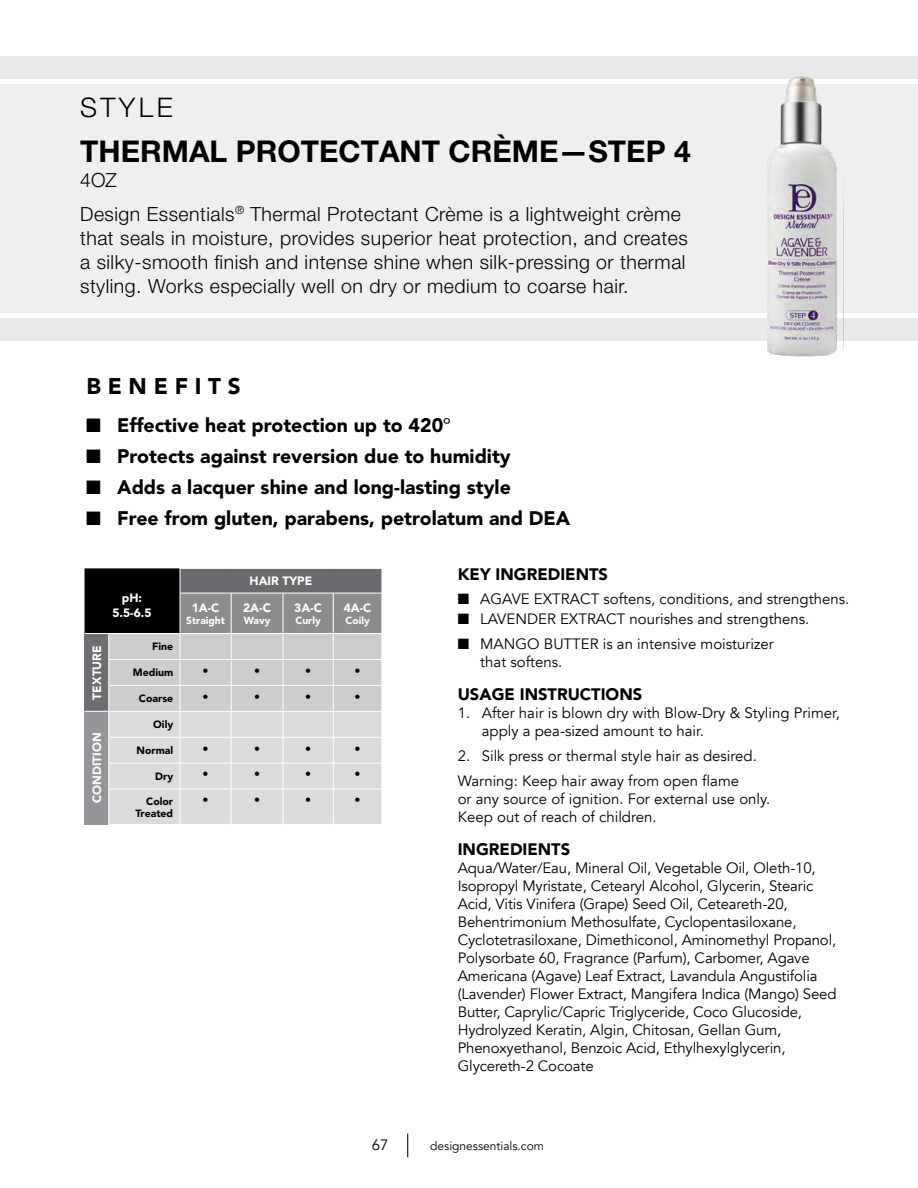
<style>
.page{position:relative;width:918px;height:1188px;background:#fff}
.page>*{position:absolute;margin:0;border:0;box-sizing:border-box;transform-origin:0 0}
.t1{font:700 30px "Helvetica Neue LT Pro";color:#000}
.t2{font:300 27px "Helvetica Neue LT Pro";letter-spacing:.125em;color:#000}
.t3{font:900 22.5px "Avenir";letter-spacing:.3em;color:#000}
.t4{font:300 19.5px/24px "Helvetica Neue LT Pro";letter-spacing:.025em;color:#000}
.t5{font:900 19.5px "Avenir";color:#000}
.t6{font:900 16.5px "Avenir";color:#000}
.t7{font:15px/18px "Avenir";letter-spacing:-.01em;color:#000}
.t8{font:900 12px/14.4px "Avenir";color:#fff;text-align:center}
.t9{font:12px "Avenir";color:#000}
.t10{font:12px "Helvetica Neue LT Std";color:#000}
.t11{font:900 10.5px/12px "Avenir";color:#000;text-align:right}
.t12{font:900 10.2px "Avenir";color:#fff}
.s1{font-weight:400}
</style>
<div class="page">
<svg style="left:407px;top:1134px;width:1px;height:23px"></svg>
<div style="left:0;top:84px;width:918px;height:229px;background:#f0efef"></div>
<div style="left:0;top:56px;width:918px;height:23px;background:#eae8e8"></div>
<div style="left:0;top:318px;width:918px;height:23px;background:#eae8e8"></div>
<img style="left:768px;top:76px;width:70px;height:281px">
<svg style="left:85px;top:568px;width:297px;height:256px;background:#b1b1b1"></svg>
<hr style="left:333px;top:763px;width:49px;height:1px;background:#fff">
<hr style="left:108px;top:789px;width:1px;height:35px;background:#fff">
<hr style="left:108px;top:789px;width:72px;height:1px;background:#fff">
<hr style="left:180px;top:789px;width:1px;height:35px;background:#fff">
<hr style="left:180px;top:789px;width:51px;height:1px;background:#fff">
<hr style="left:231px;top:789px;width:1px;height:35px;background:#fff">
<hr style="left:231px;top:789px;width:52px;height:1px;background:#fff">
<hr style="left:283px;top:789px;width:1px;height:35px;background:#fff">
<hr style="left:283px;top:789px;width:50px;height:1px;background:#fff">
<hr style="left:333px;top:789px;width:1px;height:35px;background:#fff">
<hr style="left:333px;top:789px;width:49px;height:1px;background:#fff">
<h2 class="t2" style="left:80px;top:91px;width:94px">STYLE</h2>
<h1 class="t1" style="left:80px;top:132px;width:612px">THERMAL PROTECTANT CRÈME—STEP 4</h1>
<h3 class="t4" style="left:80px;top:163px;width:602px;line-height:33.6px">4OZ<br>Design Essentials<sup>®</sup> Thermal Protectant Crème is a lightweight crème</h3>
<h3 class="t4" style="left:80px;top:225px;width:609px;text-align:justify">that seals in moisture, provides superior heat protection, and creates a silky-smooth finish and intense shine when silk-pressing or thermal styling. Works especially well on dry or medium to coarse hair.</h3>
<h3 class="t3" style="left:86px;top:373px;width:156px">BENEFITS</h3>
<h3 class="t5" style="left:86px;top:413px;width:366px">■ Effective heat protection up to 420<span class="s1">º</span></h3>
<h3 class="t5" style="left:86px;top:444px;width:426px">■ Protects against reversion due to humidity</h3>
<h3 class="t5" style="left:86px;top:475px;width:426px">■ Adds a lacquer shine and long-lasting style</h3>
<h3 class="t5" style="left:86px;top:506px;width:486px">■ Free from gluten, parabens, petrolatum and DEA</h3>
<p class="t8" style="left:113px;top:591px;width:41px">pH:<br>5.5-6.5</p>
<p class="t8" style="left:192px;top:600px;width:29px">1A-C</p>
<p class="t12" style="left:186px;top:614px;width:40px">Straight</p>
<p class="t8" style="left:250px;top:574px;width:64px">HAIR TYPE</p>
<p class="t8" style="left:243px;top:600px;width:29px">2A-C</p>
<p class="t12" style="left:244px;top:614px;width:28px">Wavy</p>
<p class="t8" style="left:294px;top:600px;width:29px">3A-C</p>
<p class="t12" style="left:295px;top:614px;width:27px">Curly</p>
<p class="t8" style="left:344px;top:600px;width:29px">4A-C</p>
<p class="t12" style="left:345px;top:614px;width:26px">Coily</p>
<p class="t8" style="left:90px;top:700px;width:56px;rotate:-90deg">TEXTURE</p>
<p class="t11" style="left:152px;top:641px;width:23px">Fine</p>
<p class="t11" style="left:133px;top:667px;width:42px">Medium</p>
<p class="t10" style="left:203px;top:663px;width:7px">•</p>
<p class="t10" style="left:254px;top:663px;width:7px">•</p>
<p class="t10" style="left:305px;top:663px;width:7px">•</p>
<p class="t10" style="left:355px;top:663px;width:7px">•</p>
<p class="t11" style="left:139px;top:693px;width:36px">Coarse</p>
<p class="t10" style="left:203px;top:689px;width:7px">•</p>
<p class="t10" style="left:254px;top:689px;width:7px">•</p>
<p class="t10" style="left:305px;top:689px;width:7px">•</p>
<p class="t10" style="left:355px;top:689px;width:7px">•</p>
<p class="t8" style="left:90px;top:803px;width:72px;rotate:-90deg">CONDITION</p>
<p class="t11" style="left:153px;top:719px;width:22px">Oily</p>
<p class="t11" style="left:137px;top:744px;width:38px">Normal</p>
<p class="t10" style="left:203px;top:741px;width:7px">•</p>
<p class="t10" style="left:254px;top:741px;width:7px">•</p>
<p class="t10" style="left:305px;top:741px;width:7px">•</p>
<p class="t10" style="left:355px;top:741px;width:7px">•</p>
<p class="t11" style="left:155px;top:770px;width:20px">Dry</p>
<p class="t10" style="left:203px;top:767px;width:7px">•</p>
<p class="t10" style="left:254px;top:767px;width:7px">•</p>
<p class="t10" style="left:305px;top:767px;width:7px">•</p>
<p class="t10" style="left:355px;top:767px;width:7px">•</p>
<p class="t11" style="left:136px;top:795px;width:39px">Color<br>Treated</p>
<p class="t10" style="left:203px;top:793px;width:7px">•</p>
<p class="t10" style="left:254px;top:793px;width:7px">•</p>
<p class="t10" style="left:305px;top:793px;width:7px">•</p>
<p class="t10" style="left:355px;top:793px;width:7px">•</p>
<p class="t6" style="left:458px;top:564px;width:152px">KEY INGREDIENTS</p>
<p class="t7" style="left:458px;top:590px;width:393px">■ AGAVE EXTRACT softens, conditions, and strengthens.</p>
<p class="t7" style="left:458px;top:610px;width:353px">■ LAVENDER EXTRACT nourishes and strengthens.</p>
<p class="t7" style="left:480px;top:635px;width:295px;text-indent:-22px">■ MANGO BUTTER is an intensive moisturizer that softens.</p>
<p class="t6" style="left:458px;top:685px;width:186px">USAGE INSTRUCTIONS</p>
<p class="t7" style="left:482px;top:704px;width:360px;text-indent:-24px">1. After hair is blown dry with Blow-Dry &amp; Styling Primer, apply a pea-sized amount to hair.</p>
<p class="t7" style="left:458px;top:744px;width:301px;line-height:24.8px">2. Silk press or thermal style hair as desired.<br>Warning: Keep hair away from open flame</p>
<p class="t7" style="left:458px;top:790px;width:314px">or any source of ignition. For external use only.<br>Keep out of reach of children.</p>
<p class="t6" style="left:458px;top:839px;width:114px">INGREDIENTS</p>
<p class="t7" style="left:458px;top:859px;width:380px">Aqua/Water/Eau, Mineral Oil, Vegetable Oil, Oleth-10, Isopropyl Myristate, Cetearyl Alcohol, Glycerin, Stearic Acid, Vitis Vinifera (Grape) Seed Oil, Ceteareth-20, Behentrimonium Methosulfate, Cyclopentasiloxane, Cyclotetrasiloxane, Dimethiconol, Aminomethyl Propanol, Polysorbate 60, Fragrance (Parfum), Carbomer, Agave Americana (Agave) Leaf Extract, Lavandula Angustifolia (Lavender) Flower Extract, Mangifera Indica (Mango) Seed Butter, Caprylic/Capric Triglyceride, Coco Glucoside, Hydrolyzed Keratin, Algin, Chitosan, Gellan Gum, Phenoxyethanol, Benzoic Acid, Ethylhexylglycerin, Glycereth-2 Cocoate</p>
<p class="t7" style="left:372px;top:1136px;width:18px">67</p>
<p class="t9" style="left:430px;top:1139px;width:115px">designessentials.com</p>
</div>
